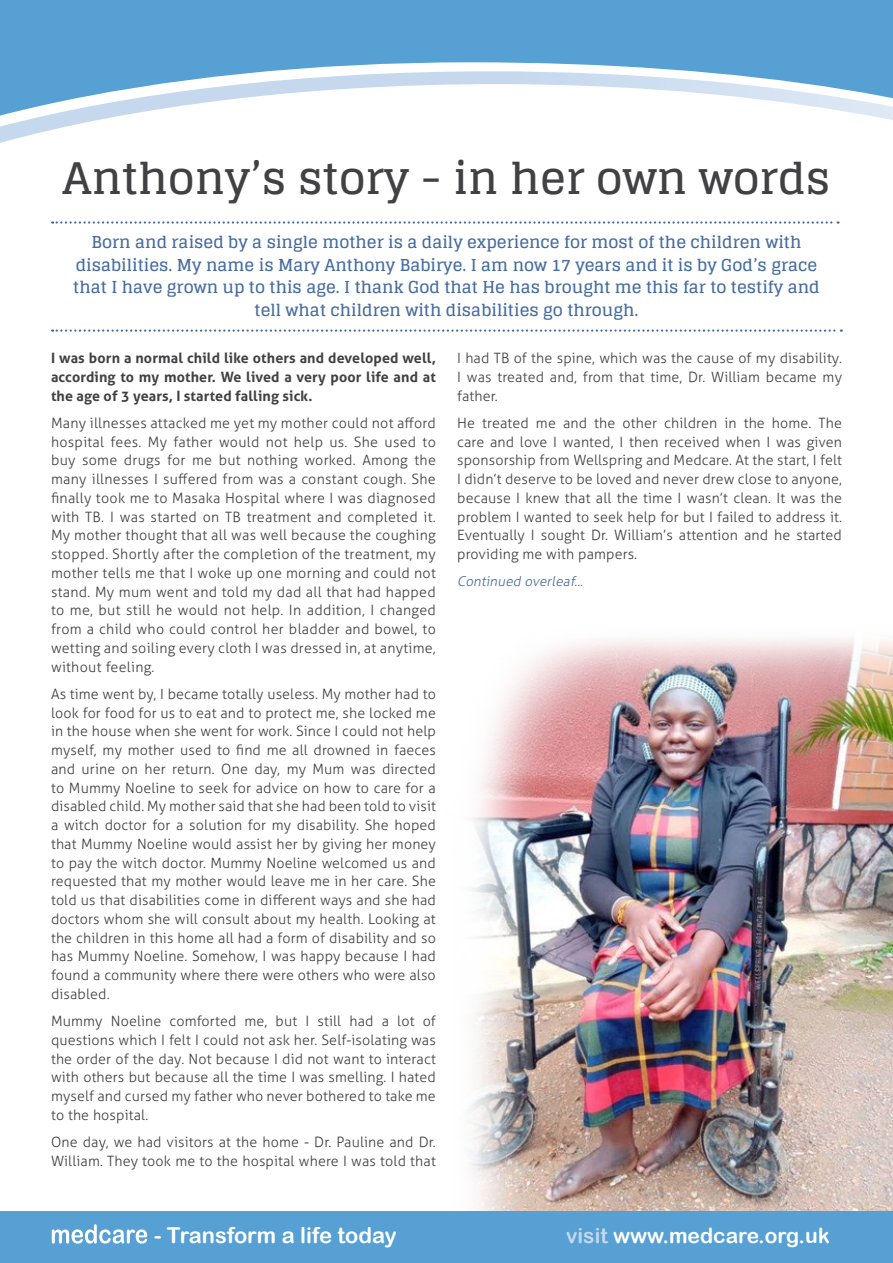
<style>
.page{position:relative;width:893px;height:1263px;background:#fff}
.page>*{position:absolute;margin:0;border:0;box-sizing:border-box;transform-origin:0 0}
.t1{font:700 43.5px "Glegoo";color:#414042}
.t2{font:21.9px "Arial Rounded MT Bold";color:#fff}
.t3{font:21px "Arial Rounded MT Bold";color:#fff}
.t4{font:700 16.5px/22.5px "Glegoo";color:#466ca0;text-align:center}
.t5{font:300 14.25px/18.8px "Aller";letter-spacing:.01em;color:#414042;text-align:justify}
.t6{font:700 14.25px/18.8px "Aller";letter-spacing:.01em;color:#414042;text-align:justify}
.t7{font:italic 300 13.5px "Aller";color:#466ca0}
.s1{color:#c5d8ee}
</style>
<div class="page">
<img style="left:422px;top:638px;width:471px;height:574px">
<div style="left:0;top:1212px;width:893px;height:51px;background:#56a0d3"></div>
<svg style="left:52px;top:1224px;width:95px;height:19px"></svg>
<div style="left:0;top:0;width:893px;height:29px;background:#56a0d3"></div>
<svg style="left:0;top:29px;width:893px;height:195px"></svg>
<svg style="left:0;top:71px;width:893px;height:72px"></svg>
<svg style="left:52px;top:329px;width:790px;height:3px"></svg>
<svg style="left:52px;top:221px;width:786px;height:3px"></svg>
<p class="t1" style="left:63px;top:153px;width:769px">Anthony’s story - in her own words</p>
<p class="t4" style="left:73px;top:231px;width:748px">Born and raised by a single mother is a daily experience for most of the children with disabilities. My name is Mary Anthony Babirye. I am now 17 years and it is by God’s grace that I have grown up to this age. I thank God that He has brought me this far to testify and tell what children with disabilities go through.</p>
<p class="t6" style="left:51px;top:348px;width:386px">I was born a normal child like others and developed well, according to my mother. We lived a very poor life and at the age of 3 years, I started falling sick.</p>
<p class="t5" style="left:51px;top:413px;width:386px">Many illnesses attacked me yet my mother could not afford hospital fees. My father would not help us. She used to buy some drugs for me but nothing worked. Among the many illnesses I suffered from was a constant cough. She finally took me to Masaka Hospital where I was diagnosed with TB. I was started on TB treatment and completed it.<br>My mother thought that all was well because the coughing stopped. Shortly after the completion of the treatment, my mother tells me that I woke up one morning and could not stand. My mum went and told my dad all that had happed to me, but still he would not help. In addition, I changed from a child who could control her bladder and bowel, to wetting and soiling every cloth I was dressed in, at anytime, without feeling.</p>
<p class="t5" style="left:51px;top:684px;width:386px">As time went by, I became totally useless. My mother had to look for food for us to eat and to protect me, she locked me in the house when she went for work. Since I could not help myself, my mother used to find me all drowned in faeces and urine on her return. One day, my Mum was directed to Mummy Noeline to seek for advice on how to care for a disabled child. My mother said that she had been told to visit a witch doctor for a solution for my disability. She hoped that Mummy Noeline would assist her by giving her money to pay the witch doctor. Mummy Noeline welcomed us and requested that my mother would leave me in her care. She told us that disabilities come in different ways and she had doctors whom she will consult about my health. Looking at the children in this home all had a form of disability and so has Mummy Noeline. Somehow, I was happy because I had found a community where there were others who were also disabled.</p>
<p class="t5" style="left:51px;top:1012px;width:386px">Mummy Noeline comforted me, but I still had a lot of questions which I felt I could not ask her. Self-isolating was the order of the day. Not because I did not want to interact with others but because all the time I was smelling. I hated myself and cursed my father who never bothered to take me to the hospital.</p>
<p class="t5" style="left:51px;top:1133px;width:386px">One day, we had visitors at the home - Dr. Pauline and Dr.<br>William. They took me to the hospital where I was told that</p>
<p class="t5" style="left:457px;top:349px;width:386px">I had TB of the spine, which was the cause of my disability.<br>I was treated and, from that time, Dr. William became my father.</p>
<p class="t5" style="left:457px;top:413px;width:386px">He treated me and the other children in the home. The care and love I wanted, I then received when I was given sponsorship from Wellspring and Medcare. At the start, I felt I didn’t deserve to be loved and never drew close to anyone, because I knew that all the time I wasn’t clean. It was the problem I wanted to seek help for but I failed to address it.<br>Eventually I sought Dr. William’s attention and he started providing me with pampers.</p>
<p class="t7" style="left:457px;top:573px;width:130px">Continued overleaf...</p>
<p class="t2" style="left:154px;top:1222px;width:244px">- Transform a life today</p>
<p class="t3" style="left:566px;top:1223px;width:265px"><span class="s1">visit</span> www.medcare.org.uk</p>
</div>
